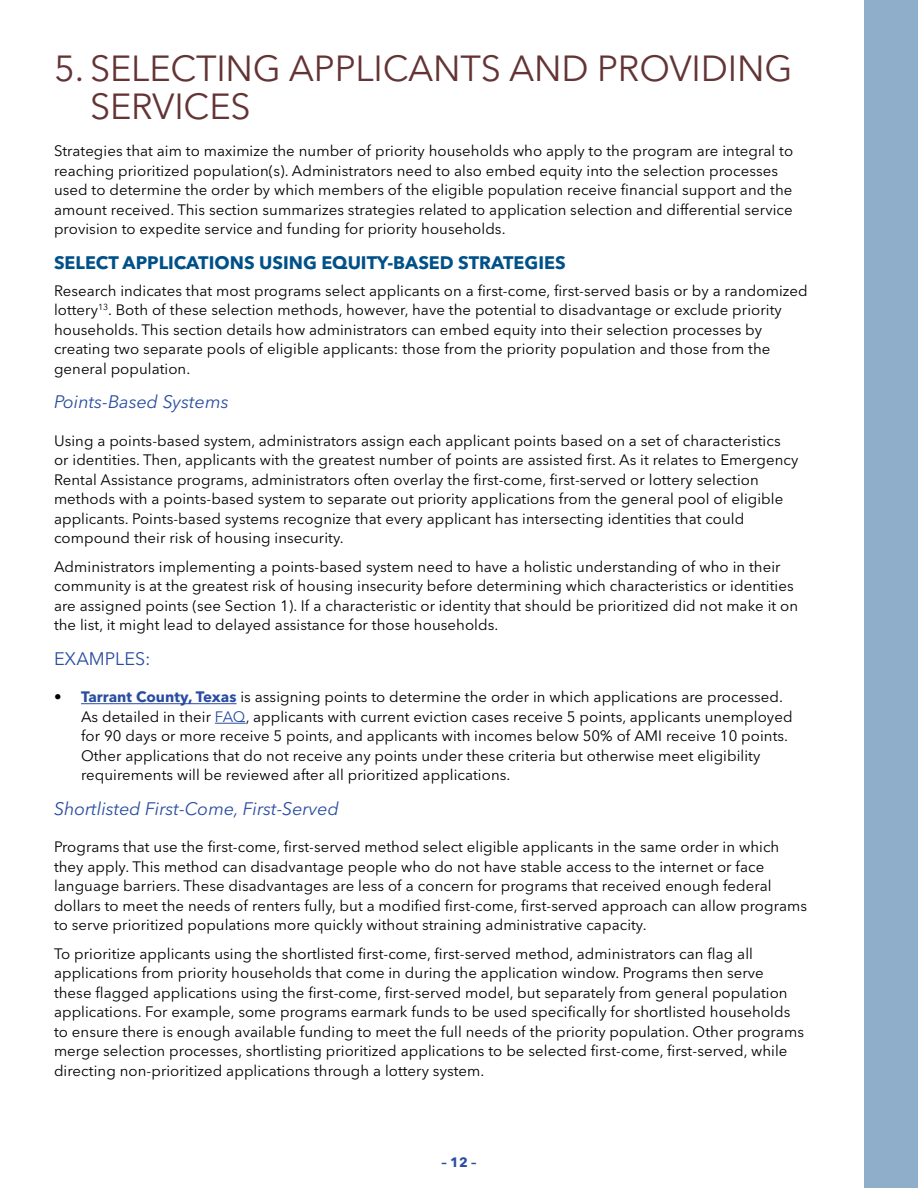
<style>
.page{position:relative;width:918px;height:1188px;background:#fff}
.page>*{position:absolute;margin:0;border:0;box-sizing:border-box;transform-origin:0 0}
.t1{font:36px/37.5px "Avenir Next LT Pro";letter-spacing:-.005em;color:#643435}
.t2{font:italic 18px "Avenir Next LT Pro";color:#2a4da1}
.t3{font:700 18px "Avenir Next LT Pro";color:#005189}
.t4{font:18px "Avenir Next LT Pro";color:#2a4da1}
.t5{font:15px/19.5px "Avenir Next LT Pro";letter-spacing:.005em;color:#000}
.t6{font:700 13.5px "Avenir Next LT Pro";color:#2a4da1}
.s1{font-weight:700}
.s2{font-weight:700;color:#2a4da1}
.s3{color:#2a4da1}
</style>
<div class="page">
<div style="left:864px;top:0;width:54px;height:1188px;background:#8eaec9"></div>
<hr style="left:81px;top:703px;width:156px;height:1px;background:#2a4da1">
<hr style="left:215px;top:723px;width:31px;height:1px;background:#2a4da1">
<h1 class="t1" style="left:90px;top:50px;width:704px;text-indent:-36px">5. SELECTING APPLICANTS AND PROVIDING<br>SERVICES</h1>
<p class="t5" style="left:54px;top:141px;width:741px">Strategies that aim to maximize the number of priority households who apply to the program are integral to reaching prioritized population(s). Administrators need to also embed equity into the selection processes used to determine the order by which members of the eligible population receive financial support and the amount received. This section summarizes strategies related to application selection and differential service provision to expedite service and funding for priority households.</p>
<p class="t3" style="left:54px;top:251px;width:513px">SELECT APPLICATIONS USING EQUITY-BASED STRATEGIES</p>
<p class="t5" style="left:54px;top:281px;width:755px">Research indicates that most programs select applicants on a first-come, first-served basis or by a randomized lottery<sup>13</sup>. Both of these selection methods, however, have the potential to disadvantage or exclude priority households. This section details how administrators can embed equity into their selection processes by creating two separate pools of eligible applicants: those from the priority population and those from the general population.</p>
<p class="t2" style="left:54px;top:391px;width:176px">Points-Based Systems</p>
<p class="t5" style="left:54px;top:431px;width:746px">Using a points-based system, administrators assign each applicant points based on a set of characteristics or identities. Then, applicants with the greatest number of points are assisted first. As it relates to Emergency Rental Assistance programs, administrators often overlay the first-come, first-served or lottery selection methods with a points-based system to separate out priority applications from the general pool of eligible applicants. Points-based systems recognize that every applicant has intersecting identities that could compound their risk of housing insecurity.</p>
<p class="t5" style="left:54px;top:557px;width:746px">Administrators implementing a points-based system need to have a holistic understanding of who in their community is at the greatest risk of housing insecurity before determining which characteristics or identities are assigned points (see Section 1). If a characteristic or identity that should be prioritized did not make it on the list, it might lead to delayed assistance for those households.</p>
<p class="t4" style="left:54px;top:648px;width:98px">EXAMPLES:</p>
<p class="t5" style="left:81px;top:687px;width:713px;text-indent:-27px"><span class="s1">•</span> <span class="s2">Tarrant County, Texas</span> is assigning points to determine the order in which applications are processed.<br>As detailed in their <span class="s3">FAQ</span>, applicants with current eviction cases receive 5 points, applicants unemployed for 90 days or more receive 5 points, and applicants with incomes below 50% of AMI receive 10 points.<br>Other applications that do not receive any points under these criteria but otherwise meet eligibility requirements will be reviewed after all prioritized applications.</p>
<p class="t2" style="left:54px;top:798px;width:286px">Shortlisted First-Come, First-Served</p>
<p class="t5" style="left:54px;top:837px;width:755px">Programs that use the first-come, first-served method select eligible applicants in the same order in which they apply. This method can disadvantage people who do not have stable access to the internet or face language barriers. These disadvantages are less of a concern for programs that received enough federal dollars to meet the needs of renters fully, but a modified first-come, first-served approach can allow programs to serve prioritized populations more quickly without straining administrative capacity.</p>
<p class="t5" style="left:54px;top:944px;width:752px">To prioritize applicants using the shortlisted first-come, first-served method, administrators can flag all applications from priority households that come in during the application window. Programs then serve these flagged applications using the first-come, first-served model, but separately from general population applications. For example, some programs earmark funds to be used specifically for shortlisted households to ensure there is enough available funding to meet the full needs of the priority population. Other programs merge selection processes, shortlisting prioritized applications to be selected first-come, first-served, while directing non-prioritized applications through a lottery system.</p>
<p class="t6" style="left:441px;top:1154px;width:37px">– 12 –</p>
</div>
